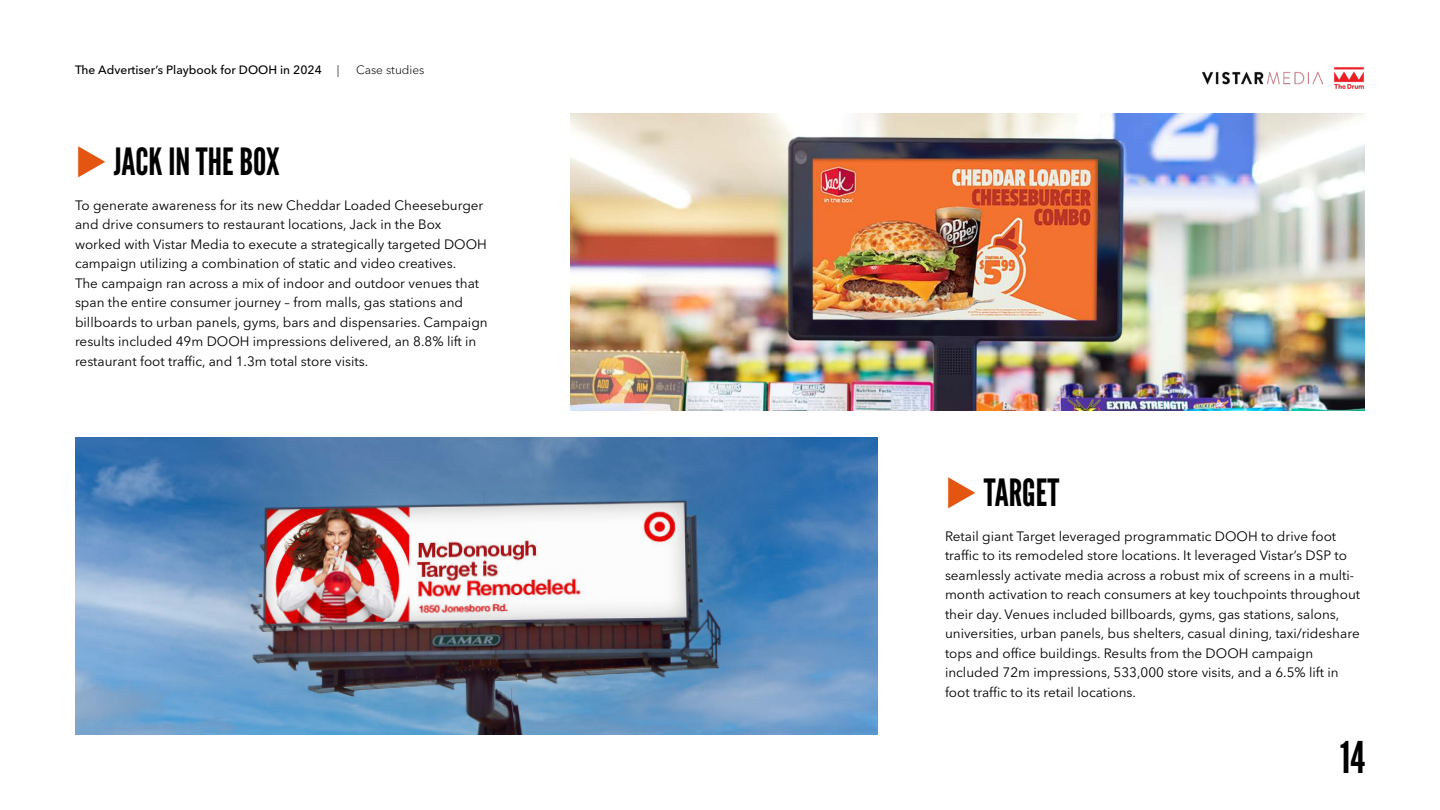
<style>
.page{position:relative;width:1440px;height:810px;background:#fff}
.page>*{position:absolute;margin:0;border:0;box-sizing:border-box;transform-origin:0 0}
.t1{font:43.65px "League Gothic";color:#000}
.t2{font:37.5px "League Gothic";color:#000}
.t3{font:13.5px/19.5px "Avenir Next LT Pro";color:#000}
.t4{font:500 12px "Avenir Next LT Pro";color:#000}
.t5{font:300 12px "Avenir Next LT Pro";color:#000}
.s1{color:#e35510}
</style>
<div class="page">
<img style="left:570px;top:114px;width:795px;height:297px">
<img style="left:75px;top:438px;width:803px;height:297px">
<img style="left:1334px;top:67px;width:31px;height:23px">
<img style="left:1203px;top:71px;width:120px;height:14px">
<p class="t4" style="left:75px;top:63px;width:248px">The Advertiser’s Playbook for DOOH in 2024</p>
<p class="t5" style="left:337px;top:63px;width:4px">|</p>
<p class="t5" style="left:356px;top:63px;width:70px">Case studies</p>
<h2 class="t2" style="left:75px;top:140px;width:206px"><span class="s1">◆</span> JACK IN THE BOX</h2>
<p class="t3" style="left:75px;top:195px;width:414px">To generate awareness for its new Cheddar Loaded Cheeseburger and drive consumers to restaurant locations, Jack in the Box worked with Vistar Media to execute a strategically targeted DOOH campaign utilizing a combination of static and video creatives.<br>The campaign ran across a mix of indoor and outdoor venues that span the entire consumer journey – from malls, gas stations and billboards to urban panels, gyms, bars and dispensaries. Campaign results included 49m DOOH impressions delivered, an 8.8% lift in restaurant foot traffic, and 1.3m total store visits.</p>
<h2 class="t2" style="left:945px;top:470px;width:116px"><span class="s1">◆</span> TARGET</h2>
<p class="t3" style="left:945px;top:526px;width:417px">Retail giant Target leveraged programmatic DOOH to drive foot traffic to its remodeled store locations. It leveraged Vistar’s DSP to seamlessly activate media across a robust mix of screens in a multi&shy;month activation to reach consumers at key touchpoints throughout their day. Venues included billboards, gyms, gas stations, salons, universities, urban panels, bus shelters, casual dining, taxi/rideshare tops and office buildings. Results from the DOOH campaign included 72m impressions, 533,000 store visits, and a 6.5% lift in foot traffic to its retail locations.</p>
<h1 class="t1" style="left:1340px;top:731px;width:26px">14</h1>
</div>
